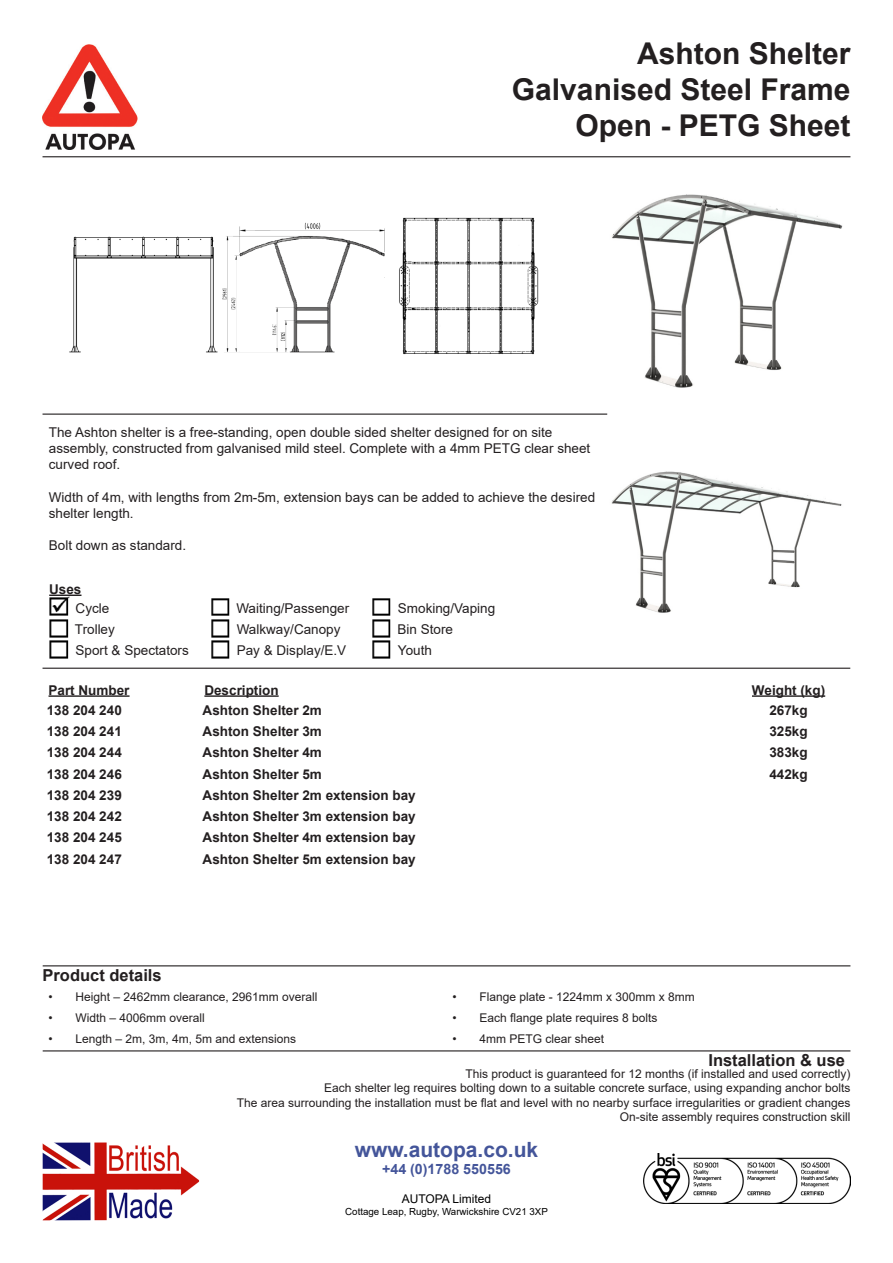
<style>
.page{position:relative;width:893px;height:1263px;background:#fff}
.page>*{position:absolute;margin:0;border:0;box-sizing:border-box;transform-origin:0 0}
.t1{font:700 30px "Arial";color:#231f20}
.t2{font:700 21px "Arial";color:#44559a}
.t3{font:700 16.5px "Arial";color:#231f20}
.t4{font:700 14.25px "Arial";color:#44559a}
.t5{font:13.5px/16.2px "Arial";color:#231f20}
.t6{font:700 13.5px "Arial";color:#231f20}
.t7{font:12px "Arial";color:#231f20}
.t8{font:12px "Arial";color:#000}
.t9{font:9.75px "Arial";color:#000}
</style>
<div class="page">
<img style="left:644px;top:1154px;width:206px;height:49px">
<img style="left:43px;top:1142px;width:156px;height:78px">
<img style="left:69px;top:217px;width:470px;height:138px">
<img style="left:42px;top:44px;width:95px;height:105px">
<hr style="left:43px;top:156px;width:807px;height:1px;background:#231f20">
<hr style="left:43px;top:414px;width:564px;height:1px;background:#231f20">
<hr style="left:49px;top:695px;width:81px;height:2px;background:#231f20">
<hr style="left:204px;top:695px;width:75px;height:2px;background:#231f20">
<hr style="left:752px;top:695px;width:73px;height:2px;background:#231f20">
<img style="left:612px;top:194px;width:231px;height:194px">
<img style="left:611px;top:471px;width:231px;height:142px">
<hr style="left:43px;top:668px;width:807px;height:1px;background:#231f20">
<hr style="left:43px;top:965px;width:807px;height:1px;background:#231f20">
<hr style="left:43px;top:1050px;width:807px;height:1px;background:#231f20">
<img style="left:49px;top:597px;width:21px;height:62px">
<hr style="left:49px;top:594px;width:32px;height:2px;background:#231f20">
<img style="left:372px;top:598px;width:19px;height:61px">
<img style="left:211px;top:598px;width:19px;height:61px">
<p class="t1" style="left:637px;top:33px;width:215px">Ashton Shelter</p>
<p class="t1" style="left:512px;top:69px;width:340px">Galvanised Steel Frame</p>
<p class="t1" style="left:575px;top:105px;width:277px">Open - PETG Sheet</p>
<p class="t5" style="left:49px;top:424px;width:543px">The Ashton shelter is a free-standing, open double sided shelter designed for on site assembly, constructed from galvanised mild steel. Complete with a 4mm PETG clear sheet curved roof.</p>
<p class="t5" style="left:49px;top:489px;width:548px">Width of 4m, with lengths from 2m-5m, extension bays can be added to achieve the desired shelter length.</p>
<p class="t5" style="left:49px;top:537px;width:139px">Bolt down as standard.</p>
<p class="t6" style="left:49px;top:580px;width:34px">Uses</p>
<p class="t5" style="left:76px;top:600px;width:35px">Cycle</p>
<p class="t5" style="left:75px;top:621px;width:42px">Trolley</p>
<p class="t5" style="left:236px;top:600px;width:114px">Waiting/Passenger</p>
<p class="t5" style="left:237px;top:621px;width:105px">Walkway/Canopy</p>
<p class="t5" style="left:398px;top:600px;width:99px">Smoking/Vaping</p>
<p class="t5" style="left:397px;top:621px;width:57px">Bin Store</p>
<p class="t5" style="left:76px;top:642px;width:115px">Sport &amp; Spectators</p>
<p class="t5" style="left:237px;top:642px;width:111px">Pay &amp; Display/E.V</p>
<p class="t5" style="left:398px;top:642px;width:36px">Youth</p>
<p class="t6" style="left:49px;top:680px;width:83px">Part Number</p>
<p class="t6" style="left:204px;top:680px;width:76px">Description</p>
<p class="t6" style="left:752px;top:680px;width:75px">Weight (kg)</p>
<p class="t6" style="left:47px;top:700px;width:77px">138 204 240</p>
<p class="t6" style="left:203px;top:700px;width:121px">Ashton Shelter 2m</p>
<p class="t6" style="left:769px;top:700px;width:40px">267kg</p>
<p class="t6" style="left:47px;top:722px;width:77px">138 204 241</p>
<p class="t6" style="left:203px;top:722px;width:121px">Ashton Shelter 3m</p>
<p class="t6" style="left:769px;top:722px;width:40px">325kg</p>
<p class="t6" style="left:47px;top:743px;width:77px">138 204 244</p>
<p class="t6" style="left:203px;top:743px;width:121px">Ashton Shelter 4m</p>
<p class="t6" style="left:769px;top:743px;width:40px">383kg</p>
<p class="t6" style="left:47px;top:764px;width:77px">138 204 246</p>
<p class="t6" style="left:203px;top:764px;width:121px">Ashton Shelter 5m</p>
<p class="t6" style="left:769px;top:764px;width:40px">442kg</p>
<p class="t6" style="left:47px;top:785px;width:77px">138 204 239</p>
<p class="t6" style="left:203px;top:785px;width:215px">Ashton Shelter 2m extension bay</p>
<p class="t6" style="left:47px;top:807px;width:77px">138 204 242</p>
<p class="t6" style="left:203px;top:807px;width:215px">Ashton Shelter 3m extension bay</p>
<p class="t6" style="left:47px;top:828px;width:77px">138 204 245</p>
<p class="t6" style="left:203px;top:828px;width:215px">Ashton Shelter 4m extension bay</p>
<p class="t6" style="left:47px;top:849px;width:77px">138 204 247</p>
<p class="t6" style="left:203px;top:849px;width:215px">Ashton Shelter 5m extension bay</p>
<p class="t3" style="left:43px;top:963px;width:121px">Product details</p>
<p class="t7" style="left:49px;top:989px;width:271px">• Height – 2462mm clearance, 2961mm overall</p>
<p class="t7" style="left:452px;top:989px;width:244px">• Flange plate - 1224mm x 300mm x 8mm</p>
<p class="t7" style="left:49px;top:1009px;width:158px">• Width – 4006mm overall</p>
<p class="t7" style="left:452px;top:1009px;width:207px">• Each flange plate requires 8 bolts</p>
<p class="t7" style="left:49px;top:1030px;width:249px">• Length – 2m, 3m, 4m, 5m and extensions</p>
<p class="t7" style="left:452px;top:1030px;width:153px">• 4mm PETG clear sheet</p>
<p class="t3" style="left:708px;top:1048px;width:138px">Installation &amp; use</p>
<p class="t7" style="left:466px;top:1065px;width:386px">This product is guaranteed for 12 months (if installed and used correctly)</p>
<p class="t7" style="left:324px;top:1080px;width:528px">Each shelter leg requires bolting down to a suitable concrete surface, using expanding anchor bolts</p>
<p class="t7" style="left:237px;top:1094px;width:615px">The area surrounding the installation must be flat and level with no nearby surface irregularities or gradient changes</p>
<p class="t7" style="left:620px;top:1108px;width:232px">On-site assembly requires construction skill</p>
<p class="t2" style="left:355px;top:1135px;width:185px">www.autopa.co.uk</p>
<p class="t4" style="left:382px;top:1159px;width:130px">+44 (0)1788 550556</p>
<p class="t8" style="left:402px;top:1190px;width:91px">AUTOPA Limited</p>
<p class="t9" style="left:345px;top:1204px;width:204px">Cottage Leap, Rugby, Warwickshire CV21 3XP</p>
</div>
